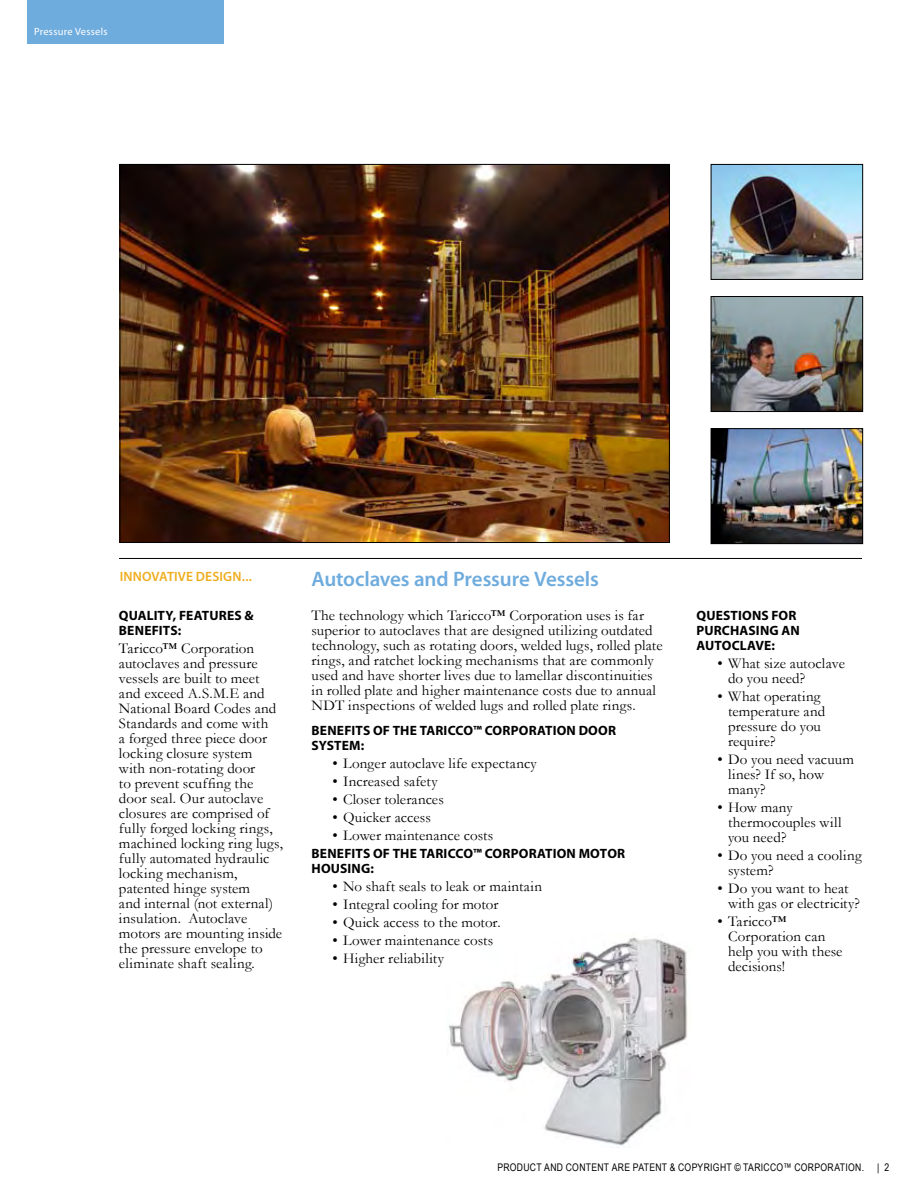
<style>
.page{position:relative;width:919px;height:1189px;background:#fff}
.page>*{position:absolute;margin:0;border:0;box-sizing:border-box;transform-origin:0 0}
.t1{font:600 21px "Myriad Pro";letter-spacing:-.005em;color:#6facde}
.t2{font:15px/15px "Garamond";letter-spacing:.005em;color:#000}
.t3{font:700 13.5px/15px "Myriad Pro";letter-spacing:.01em;color:#000}
.t4{font:600 13.5px "Myriad Pro";letter-spacing:.01em;color:#efad1f}
.t5{font:10.5px "Arial Narrow";letter-spacing:.03em;color:#000}
.t6{font:10.5px "Myriad Pro";letter-spacing:.025em;color:#fff}
</style>
<div class="page">
<hr style="left:119px;top:558px;width:742px;height:1px;background:#000">
<img style="left:122px;top:166px;width:545px;height:375px">
<img style="left:712px;top:298px;width:148px;height:112px">
<div style="left:710px;top:296px;width:152px;height:116px;border:1px solid #000"></div>
<img style="left:712px;top:166px;width:148px;height:112px">
<div style="left:710px;top:164px;width:152px;height:116px;border:1px solid #000"></div>
<img style="left:712px;top:430px;width:148px;height:112px">
<div style="left:710px;top:428px;width:152px;height:116px;border:1px solid #000"></div>
<div style="left:27px;top:0;width:197px;height:44px;background:#6facde"></div>
<img style="left:446px;top:937px;width:242px;height:209px">
<p class="t6" style="left:34px;top:25px;width:75px">Pressure Vessels</p>
<p class="t4" style="left:120px;top:567px;width:134px">Innovative design...</p>
<h1 class="t1" style="left:311px;top:566px;width:289px">Autoclaves and Pressure Vessels</h1>
<p class="t3" style="left:119px;top:607px;width:136px">QUALITY, FEATURES &amp;<br>BENEFITS:</p>
<p class="t2" style="left:119px;top:640px;width:166px">Taricco™ Corporation autoclaves and pressure vessels are built to meet and exceed A.S.M.E and<br>National Board Codes and<br>Standards and come with<br>a forged three piece door locking closure system<br>with non-rotating door<br>to prevent scuffing the door seal. Our autoclave closures are comprised of fully forged locking rings, machined locking ring lugs, fully automated hydraulic locking mechanism, patented hinge system<br>and internal (not external) insulation. Autoclave motors are mounting inside the pressure envelope to eliminate shaft sealing.</p>
<p class="t2" style="left:311px;top:607px;width:352px">The technology which Taricco™ Corporation uses is far superior to autoclaves that are designed utilizing outdated technology, such as rotating doors, welded lugs, rolled plate rings, and ratchet locking mechanisms that are commonly used and have shorter lives due to lamellar discontinuities in rolled plate and higher maintenance costs due to annual NDT inspections of welded lugs and rolled plate rings.</p>
<p class="t3" style="left:311px;top:722px;width:306px">BENEFITS OF THE TARICCO™ CORPORATION DOOR<br>SYSTEM:</p>
<p class="t2" style="left:332px;top:755px;width:206px">• Longer autoclave life expectancy</p>
<p class="t2" style="left:332px;top:773px;width:107px">• Increased safety</p>
<p class="t2" style="left:332px;top:791px;width:113px">• Closer tolerances</p>
<p class="t2" style="left:332px;top:809px;width:100px">• Quicker access</p>
<p class="t2" style="left:332px;top:827px;width:162px">• Lower maintenance costs</p>
<p class="t3" style="left:311px;top:845px;width:315px">BENEFITS OF THE TARICCO™ CORPORATION MOTOR<br>HOUSING:</p>
<p class="t2" style="left:332px;top:878px;width:211px">• No shaft seals to leak or maintain</p>
<p class="t2" style="left:332px;top:896px;width:167px">• Integral cooling for motor</p>
<p class="t2" style="left:332px;top:914px;width:170px">• Quick access to the motor.</p>
<p class="t2" style="left:332px;top:932px;width:162px">• Lower maintenance costs</p>
<p class="t2" style="left:332px;top:950px;width:113px">• Higher reliability</p>
<p class="t3" style="left:696px;top:607px;width:105px">QUESTIONS FOR<br>PURCHASING AN<br>AUTOCLAVE:</p>
<p class="t2" style="left:728px;top:655px;width:118px;text-indent:-10px">• What size autoclave do you need?</p>
<p class="t2" style="left:728px;top:688px;width:99px;text-indent:-10px">• What operating temperature and pressure do you require?</p>
<p class="t2" style="left:728px;top:751px;width:128px;text-indent:-10px">• Do you need vacuum lines? If so, how many?</p>
<p class="t2" style="left:728px;top:799px;width:115px;text-indent:-10px">• How many thermocouples will you need?</p>
<p class="t2" style="left:728px;top:847px;width:135px;text-indent:-10px">• Do you need a cooling system?</p>
<p class="t2" style="left:728px;top:880px;width:133px;text-indent:-10px">• Do you want to heat with gas or electricity?</p>
<p class="t2" style="left:728px;top:913px;width:116px;text-indent:-10px">• Taricco™<br>Corporation can help you with these decisions!</p>
<p class="t5" style="left:497px;top:1159px;width:368px">PRODUCT AND CONTENT ARE PATENT &amp; COPYRIGHT © TARICCO™ CORPORATION.</p>
<p class="t5" style="left:877px;top:1159px;width:14px">| 2</p>
</div>
